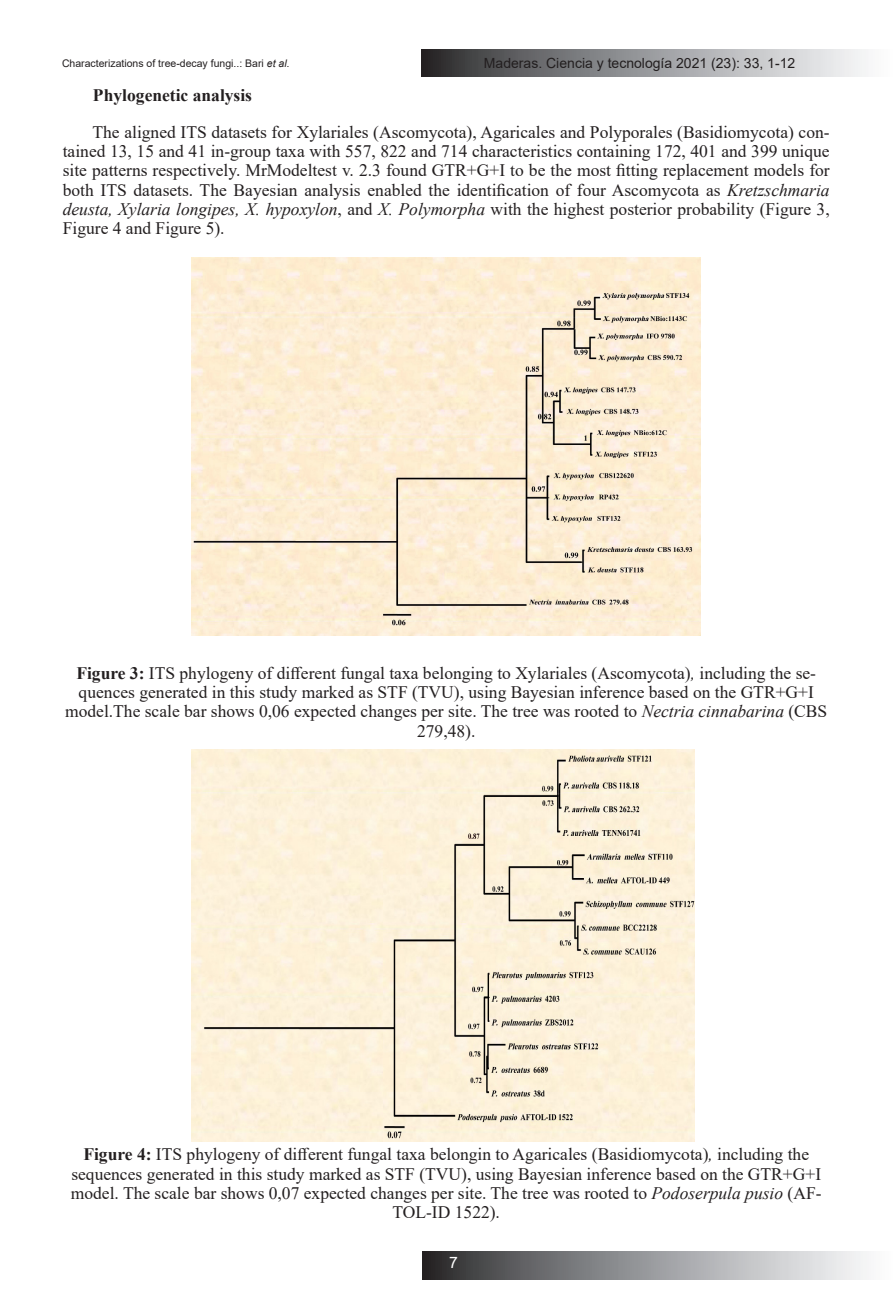
<style>
.page{position:relative;width:893px;height:1315px;background:#fff}
.page>*{position:absolute;margin:0;border:0;box-sizing:border-box;transform-origin:0 0}
.t1{font:17.5px/19.2px "Times New Roman";color:#231f20;text-align:center}
.t2{font:700 17.5px "Times New Roman";color:#231f20}
.t3{font:15.75px "Arial";color:#fff}
.t4{font:14px "Arial";color:#231f20}
.t5{font:10.5px "Arial";color:#231f20}
.s1{font-style:italic}
.s2{font-weight:700}
</style>
<div class="page">
<svg style="left:422px;top:49px;width:444px;height:28px;background:#949597"></svg>
<svg style="left:423px;top:1252px;width:444px;height:27px;background:#949597"></svg>
<img style="left:191px;top:257px;width:510px;height:379px">
<img style="left:191px;top:749px;width:503px;height:392px">
<p class="t5" style="left:62px;top:56px;width:229px">Characterizations of tree-decay fungi..: Bari <span class="s1">et al.</span></p>
<p class="t4" style="left:484px;top:53px;width:313px">Maderas. Ciencia y tecnología 2021 (23): 33, 1-12</p>
<p class="t2" style="left:93px;top:83px;width:161px">Phylogenetic analysis</p>
<p class="t1" style="left:63px;top:122px;width:768px;text-align:justify;text-indent:30px">The aligned ITS datasets for Xylariales (Ascomycota), Agaricales and Polyporales (Basidiomycota) con&shy;tained 13, 15 and 41 in-group taxa with 557, 822 and 714 characteristics containing 172, 401 and 399 unique site patterns respectively. MrModeltest v. 2.3 found GTR+G+I to be the most fitting replacement models for both ITS datasets. The Bayesian analysis enabled the identification of four Ascomycota as <span class="s1">Kretzschmaria deusta, Xylaria longipes, X. hypoxylon</span>, and <span class="s1">X. Polymorpha</span> with the highest posterior probability (Figure 3, Figure 4 and Figure 5).</p>
<p class="t1" style="left:65px;top:663px;width:764px"><span class="s2">Figure 3:</span> ITS phylogeny of different fungal taxa belonging to Xylariales (Ascomycota)<span class="s1">,</span> including the se&shy;quences generated in this study marked as STF (TVU), using Bayesian inference based on the GTR+G+I model.The scale bar shows 0,06 expected changes per site. The tree was rooted to <span class="s1">Nectria cinnabarina</span> (CBS 279,48).</p>
<p class="t1" style="left:71px;top:1144px;width:752px"><span class="s2">Figure 4:</span> ITS phylogeny of different fungal taxa belongin to Agaricales (Basidiomycota)<span class="s1">,</span> including the sequences generated in this study marked as STF (TVU), using Bayesian inference based on the GTR+G+I model. The scale bar shows 0,07 expected changes per site. The tree was rooted to <span class="s1">Podoserpula pusio</span> (AF-TOL-ID 1522).</p>
<p class="t3" style="left:449px;top:1252px;width:10px">7</p>
</div>
